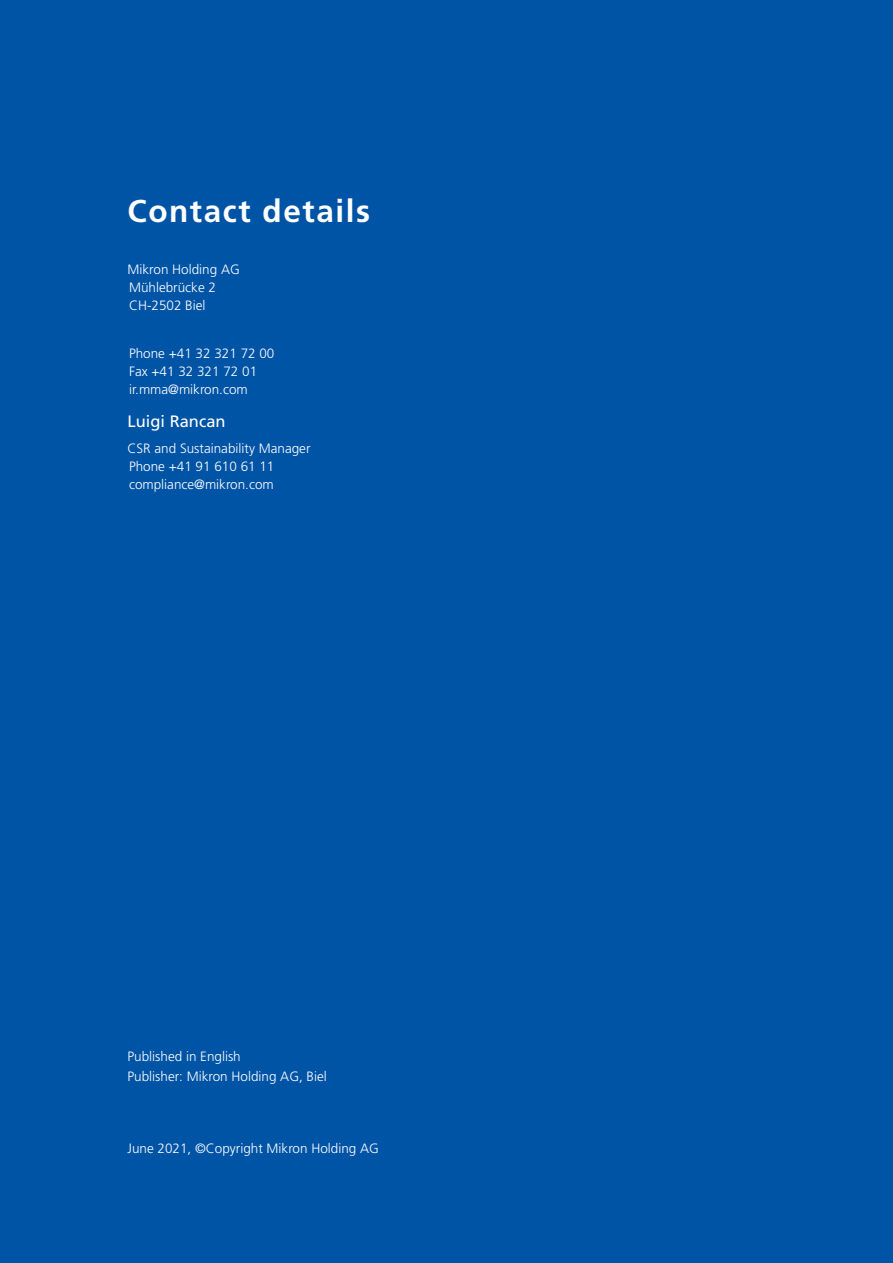
<style>
.page{position:relative;width:893px;height:1263px;background:#0054a6}
.page>*{position:absolute;margin:0;border:0;box-sizing:border-box;transform-origin:0 0}
.t1{font:700 31.5px "Frutiger LT Std";letter-spacing:.05em;color:#fff}
.t2{font:16.5px "Frutiger LT Std";color:#fff}
.t3{font:300 13.5px/18px "Frutiger LT Std";color:#fff}
</style>
<div class="page">
<h1 class="t1" style="left:128px;top:192px;width:244px">Contact details</h1>
<p class="t3" style="left:128px;top:260px;width:114px">Mikron Holding AG<br>Mühlebrücke 2<br>CH-2502 Biel</p>
<p class="t3" style="left:129px;top:345px;width:147px">Phone +41 32 321 72 00<br>Fax +41 32 321 72 01 ir.mma@mikron.com</p>
<p class="t2" style="left:128px;top:411px;width:100px">Luigi Rancan</p>
<p class="t3" style="left:128px;top:440px;width:185px">CSR and Sustainability Manager<br>Phone +41 91 610 61 11 compliance@mikron.com</p>
<p class="t3" style="left:128px;top:1047px;width:115px">Published in English</p>
<p class="t3" style="left:128px;top:1067px;width:201px">Publisher: Mikron Holding AG, Biel</p>
<p class="t3" style="left:128px;top:1140px;width:253px">June 2021, ©Copyright Mikron Holding AG</p>
</div>
